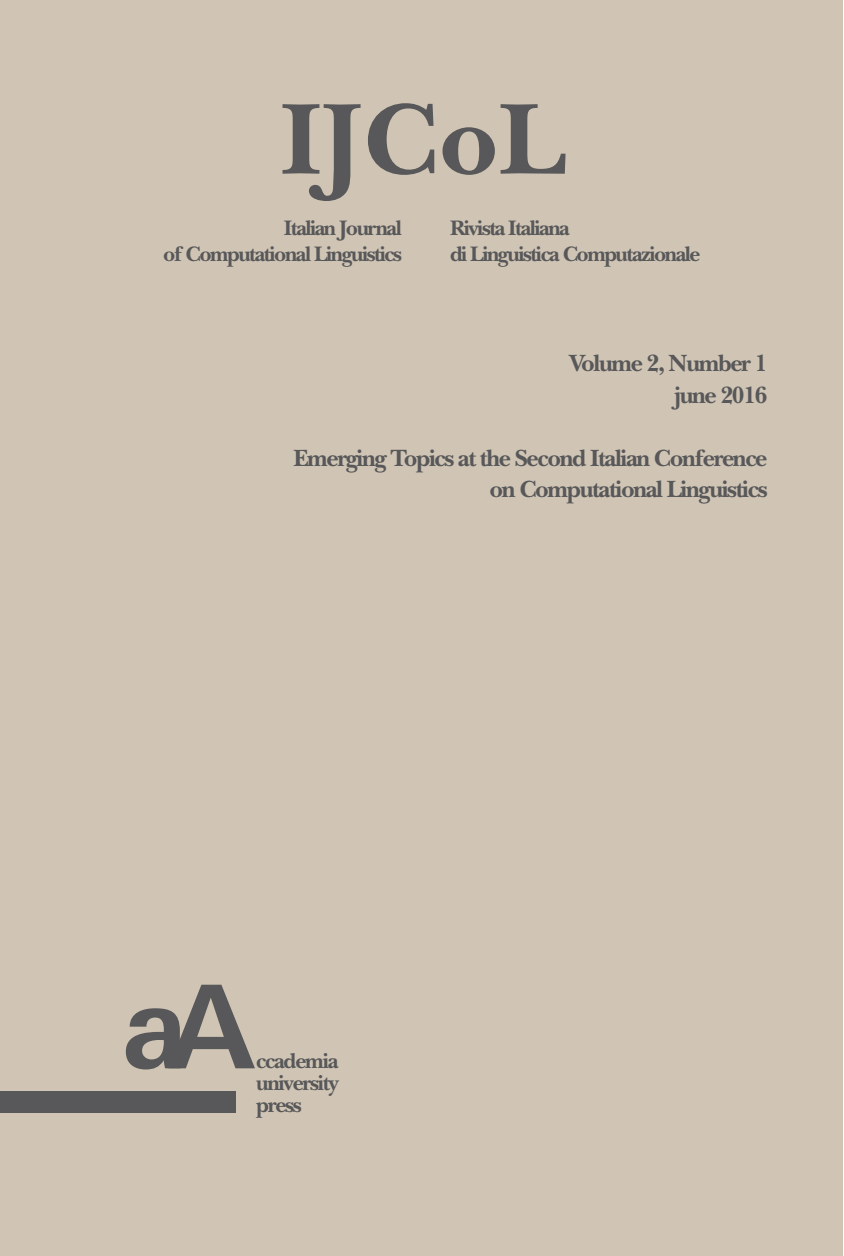
<style>
.page{position:relative;width:844px;height:1256px;background:#fff}
.page>*{position:absolute;margin:0;border:0;box-sizing:border-box;transform-origin:0 0}
.t1{font:700 115.67px "Linotype Univers Basic";color:#58585a}
.t2{font:700 105px "New Baskerville";color:#58585a}
.t3{font:700 24.5px/31.5px "New Baskerville";letter-spacing:-.055em;color:#58585a;text-align:right}
.t4{font:700 22.22px/21.9px "New Baskerville";letter-spacing:-.055em;color:#58585a;text-align:justify}
.t5{font:700 21.88px "New Baskerville";letter-spacing:-.065em;color:#58585a}
</style>
<div class="page">
<div style="left:0;top:0;width:842px;height:1255px;background:#d0c5b4"></div>
<div style="left:0;top:1090px;width:235px;height:22px;background:#58585a"></div>
<h2 class="t2" style="left:280px;top:78px;width:287px">IJCoL</h2>
<p class="t5" style="left:284px;top:214px;width:119px">Italian Journal</p>
<p class="t5" style="left:450px;top:214px;width:121px">Rivista Italiana</p>
<p class="t5" style="left:163px;top:241px;width:240px">of Computational Linguistics</p>
<p class="t5" style="left:450px;top:241px;width:252px">di Linguistica Computazionale</p>
<p class="t3" style="left:569px;top:347px;width:200px">Volume 2, Number 1 june 2016</p>
<p class="t3" style="left:293px;top:442px;width:475px">Emerging Topics at the Second Italian Conference on Computational Linguistics</p>
<h1 class="t1" style="left:122px;top:957px;width:133px">aA</h1>
<p class="t4" style="left:256px;top:1050px;width:84px">ccademia university press</p>
</div>
